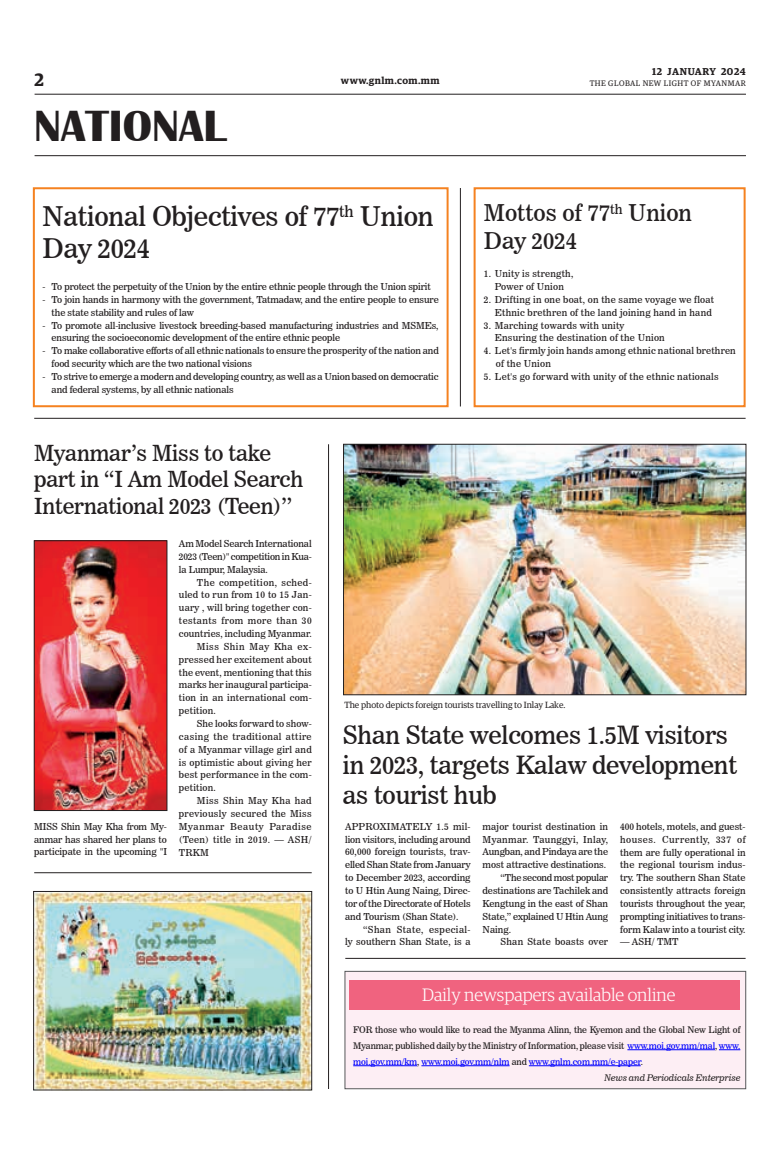
<style>
.page{position:relative;width:773px;height:1152px;background:#fff}
.page>*{position:absolute;margin:0;border:0;box-sizing:border-box;transform-origin:0 0}
.t1{font:700 45px "Britannic";color:#231f20}
._2_Clm_Head{font:27px/32.4px "News 706 BT Roman C";letter-spacing:-.01em;color:#231f20}
._2_Clm_Head-2{font:25px/30px "News 706 BT Roman C";letter-spacing:-.01em;color:#231f20}
._2_Clm_Head-3{font:23px/27.6px "News 706 BT Roman C";color:#231f20}
._2_Clm_Head-4{font:22px/26.4px "News 706 BT Roman C";letter-spacing:-.01em;color:#231f20}
.Brief_Head{font:300 18px "Guardian Egyp";color:#fff}
.t2{font:600 18px "Guardian Egyp";color:#231f20}
.t3{font:600 10px "Guardian Egyp";letter-spacing:.045em;color:#231f20}
._2nd_Body{font:9.5px/12.9px "News 706 BT Roman C";letter-spacing:.02em;color:#231f20;text-align:justify}
.Normal_Para{font:9.5px/12.9px "News 706 BT Roman C";letter-spacing:-.01em;color:#231f20}
.Normal_Para-2{font:9.5px "News 706 BT Roman C";letter-spacing:.02em;color:#231f20}
.Normal_Para-3{font:9.5px/12.9px "News 706 BT Roman C";letter-spacing:.015em;color:#231f20}
._2nd_Body-2{font:9px/16px "News 706 BT Roman C";letter-spacing:-.01em;color:#231f20;text-align:justify}
.t4{font:9px "Guardian Egyp";color:#231f20}
._2nd_Body-3{font:9px "News 706 BT Italic C";letter-spacing:-.01em;color:#231f20}
.t5{font:8px "Guardian Egyp";letter-spacing:.06em;color:#231f20}
.s1{color:#00f}
</style>
<div class="page">
<hr style="left:35px;top:94px;width:711px;height:1px;background:#231f20">
<hr style="left:35px;top:155px;width:711px;height:1px;background:#231f20">
<img style="left:35px;top:893px;width:275px;height:195px">
<div style="left:33px;top:891px;width:279px;height:199px;border:1px solid #231f20"></div>
<div style="left:33px;top:187px;width:415px;height:220px;border:2px solid #f58220"></div>
<div style="left:473px;top:187px;width:272px;height:220px;border:2px solid #f58220"></div>
<hr style="left:460px;top:188px;width:1px;height:218px;background:#231f20">
<img style="left:345px;top:446px;width:399px;height:247px">
<div style="left:343px;top:444px;width:403px;height:251px;border:1px solid #231f20"></div>
<img style="left:36px;top:543px;width:129px;height:266px">
<div style="left:34px;top:541px;width:133px;height:270px;border:1px solid #231f20"></div>
<hr style="left:34px;top:872px;width:278px;height:1px;background:#231f20">
<hr style="left:34px;top:418px;width:711px;height:1px;background:#231f20">
<hr style="left:328px;top:444px;width:1px;height:645px;background:#231f20">
<div style="left:345px;top:971px;width:401px;height:118px;background:#fdeef4;border:1px solid #57585a"></div>
<hr style="left:627px;top:1049px;width:88px;height:1px;background:#00f">
<svg style="left:719px;top:1049px;width:21px;height:1px"></svg>
<hr style="left:353px;top:1065px;width:64px;height:1px;background:#00f">
<hr style="left:421px;top:1065px;width:88px;height:1px;background:#00f">
<hr style="left:529px;top:1065px;width:111px;height:1px;background:#00f">
<div style="left:349px;top:980px;width:390px;height:30px;background:#f0637f"></div>
<hr style="left:345px;top:958px;width:400px;height:1px;background:#231f20">
<h3 class="t2" style="left:35px;top:67px;width:11px">2</h3>
<h1 class="t1" style="left:34px;top:100px;width:193px">NATIONAL</h1>
<p class="t3" style="left:652px;top:64px;width:95px">12 JANUARY 2024</p>
<p class="t3" style="left:341px;top:73px;width:100px">www.gnlm.com.mm</p>
<p class="t5" style="left:589px;top:78px;width:158px">THE GLOBAL NEW LIGHT OF MYANMAR</p>
<p class="_2_Clm_Head" style="left:43px;top:200px;width:392px">National Objectives of 77<sup>th</sup> Union<br>Day 2024</p>
<p class="Normal_Para" style="left:43px;top:280px;width:390px">- To protect the perpetuity of the Union by the entire ethnic people through the Union spirit</p>
<p class="Normal_Para" style="left:52px;top:293px;width:388px;text-indent:-9px">- To join hands in harmony with the government, Tatmadaw, and the entire people to ensure the state stability and rules of law</p>
<p class="Normal_Para" style="left:52px;top:319px;width:388px;text-indent:-9px">- To promote all-inclusive livestock breeding-based manufacturing industries and MSMEs, ensuring the socioeconomic development of the entire ethnic people</p>
<p class="Normal_Para" style="left:52px;top:344px;width:388px;text-indent:-9px">- To make collaborative efforts of all ethnic nationals to ensure the prosperity of the nation and food security which are the two national visions</p>
<p class="Normal_Para" style="left:52px;top:370px;width:388px;text-indent:-9px">- To strive to emerge a modern and developing country, as well as a Union based on democratic and federal systems, by all ethnic nationals</p>
<p class="_2_Clm_Head-4" style="left:34px;top:440px;width:270px">Myanmar’s Miss to take part in “I Am Model Search<br>International 2023 (Teen)’’</p>
<p class="_2_Clm_Head-3" style="left:484px;top:199px;width:210px">Mottos of 77<sup>th</sup> Union<br>Day 2024</p>
<p class="Normal_Para-2" style="left:484px;top:268px;width:91px">1. Unity is strength,</p>
<p class="_2nd_Body" style="left:495px;top:280px;width:71px">Power of Union</p>
<p class="Normal_Para-2" style="left:484px;top:294px;width:232px">2. Drifting in one boat, on the same voyage we float</p>
<p class="_2nd_Body" style="left:495px;top:306px;width:218px">Ethnic brethren of the land joining hand in hand</p>
<p class="Normal_Para-2" style="left:484px;top:319px;width:142px">3. Marching towards with unity</p>
<p class="_2nd_Body" style="left:495px;top:332px;width:171px">Ensuring the destination of the Union</p>
<p class="Normal_Para-3" style="left:496px;top:344px;width:241px;text-indent:-12px">4. Let's firmly join hands among ethnic national brethren of the Union</p>
<p class="Normal_Para-2" style="left:484px;top:371px;width:236px">5. Let's go forward with unity of the ethnic nationals</p>
<p class="Normal_Para" style="left:34px;top:820px;width:134px;text-align:justify">MISS Shin May Kha from My&shy;anmar has shared her plans to participate in the upcoming "I</p>
<p class="Normal_Para" style="left:179px;top:537px;width:134px;text-align:justify">Am Model Search International 2023 (Teen)" competition in Kua&shy;la Lumpur, Malaysia.</p>
<p class="_2nd_Body" style="left:179px;top:576px;width:134px;text-indent:18px">The competition, sched&shy;uled to run from 10 to 15 Jan&shy;uary , will bring together con&shy;testants from more than 30 countries, including Myanmar.</p>
<p class="_2nd_Body" style="left:179px;top:640px;width:134px;text-indent:18px">Miss Shin May Kha ex&shy;pressed her excitement about the event, mentioning that this marks her inaugural participa&shy;tion in an international com&shy;petition.</p>
<p class="_2nd_Body" style="left:179px;top:717px;width:134px;text-indent:18px">She looks forward to show&shy;casing the traditional attire of a Myanmar village girl and is optimistic about giving her best performance in the com&shy;petition.</p>
<p class="_2nd_Body" style="left:179px;top:794px;width:134px;text-indent:18px">Miss Shin May Kha had previously secured the Miss Myanmar Beauty Paradise (Teen) title in 2019. — ASH/ TRKM</p>
<p class="t4" style="left:344px;top:698px;width:223px">The photo depicts foreign tourists travelling to Inlay Lake.</p>
<p class="_2_Clm_Head-2" style="left:343px;top:720px;width:396px">Shan State welcomes 1.5M visitors in 2023, targets Kalaw development as tourist hub</p>
<p class="Normal_Para" style="left:345px;top:820px;width:127px;text-align:justify">APPROXIMATELY 1.5 mil&shy;lion visitors, including around 60,000 foreign tourists, trav&shy;elled Shan State from January to December 2023, according to U Htin Aung Naing, Direc&shy;tor of the Directorate of Hotels and Tourism (Shan State).</p>
<p class="_2nd_Body" style="left:345px;top:923px;width:127px;text-align:right">“Shan State, especial-<br>ly southern Shan State, is a</p>
<p class="_2nd_Body" style="left:482px;top:820px;width:127px">major tourist destination in Myanmar. Taunggyi, Inlay, Aungban, and Pindaya are the most attractive destinations.</p>
<p class="_2nd_Body" style="left:482px;top:871px;width:127px;text-indent:18px">“The second most popular destinations are Tachilek and Kengtung in the east of Shan State,” explained U Htin Aung Naing.</p>
<p class="_2nd_Body" style="left:500px;top:936px;width:109px">Shan State boasts over</p>
<p class="_2nd_Body" style="left:620px;top:820px;width:127px">400 hotels, motels, and guest&shy;houses. Currently, 337 of them are fully operational in the regional tourism indus&shy;try. The southern Shan State consistently attracts foreign tourists throughout the year, prompting initiatives to trans&shy;form Kalaw into a tourist city.</p>
<p class="_2nd_Body" style="left:620px;top:936px;width:60px">— ASH/ TMT</p>
<p class="Brief_Head" style="left:422px;top:983px;width:255px">Daily newspapers available online</p>
<p class="_2nd_Body-2" style="left:353px;top:1022px;width:388px">FOR those who would like to read the Myanma Alinn, the Kyemon and the Global New Light of Myanmar, published daily by the Ministry of Information, please visit <span class="s1">www.moi.gov.mm/mal</span>, <span class="s1">www. moi.gov.mm/km</span>, <span class="s1">www.moi.gov.mm/nlm</span> and <span class="s1">www.gnlm.com.mm/e-paper</span>.</p>
<p class="_2nd_Body-3" style="left:604px;top:1072px;width:137px">News and Periodicals Enterprise</p>
</div>
